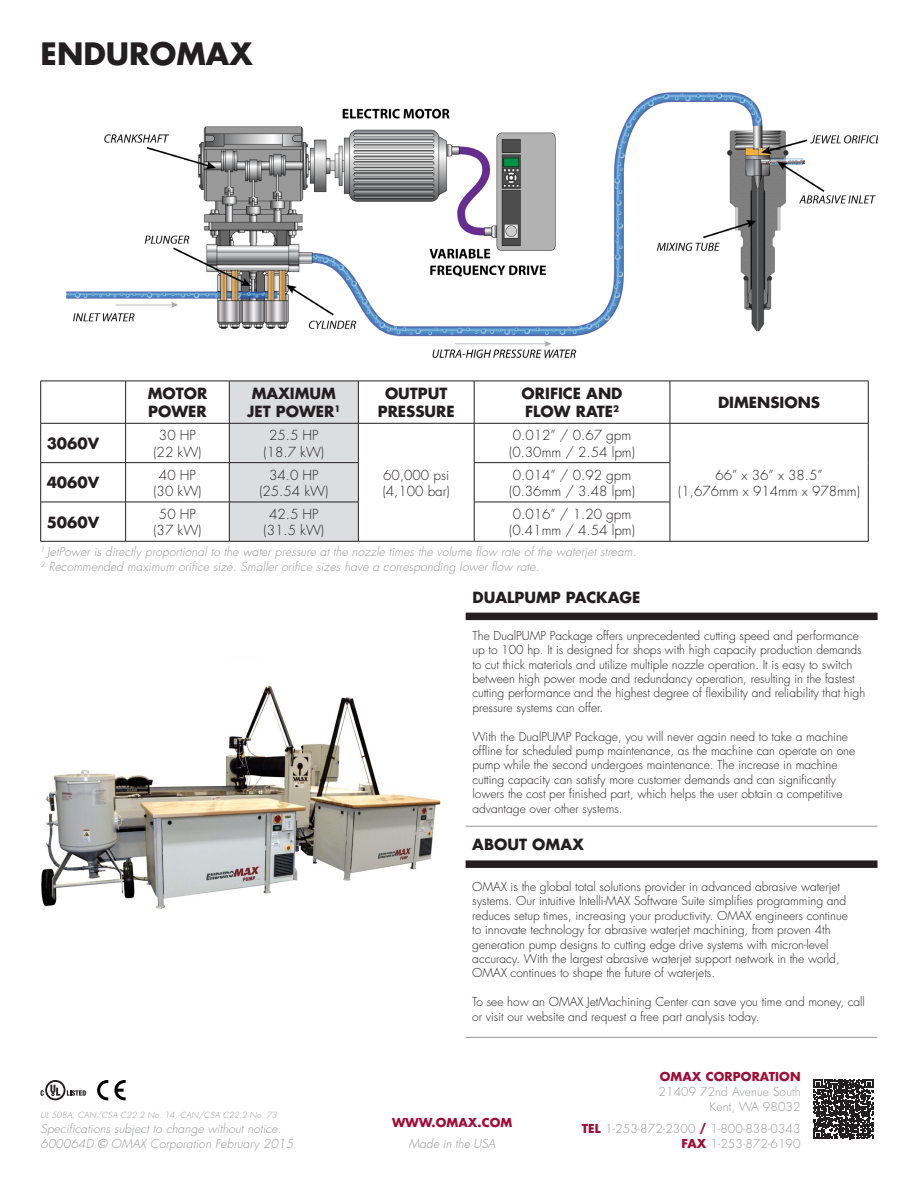
<style>
.page{position:relative;width:918px;height:1188px;background:#fff}
.page>*{position:absolute;margin:0;border:0;box-sizing:border-box;transform-origin:0 0}
.Header_Title{font:700 30px "Futura Std";color:#231f20}
.Primary_Text{font:700 15px/18px "Futura Std";color:#231f20}
.Table_Text{font:300 13.5px/16.2px "Futura Std";color:#231f20;text-align:center}
.Primary_Text-2{font:300 12px/14.4px "Futura Std";color:#231f20}
.Revision_Text{font:italic 300 12px "Futura Std";letter-spacing:.01em;color:#939598}
.t1{font:300 12px/15px "Futura Std";letter-spacing:.01em;color:#939598;text-align:right}
.t2{font:700 12px "Futura Std";letter-spacing:.01em;color:#a30a34}
.t3{font:italic 300 8.25px "Futura Std";letter-spacing:.01em;color:#939598}
.s1{font-weight:700;color:#a30a34}
</style>
<div class="page">
<img style="left:66px;top:92px;width:812px;height:266px">
<img style="left:41px;top:686px;width:400px;height:223px">
<div style="left:466px;top:613px;width:412px;height:7px;background:#231f20"></div>
<hr style="left:466px;top:826px;width:412px;height:1px;background:#939598">
<svg style="left:41px;top:382px;width:827px;height:159px"></svg>
<div style="left:230px;top:382px;width:128px;height:159px;background:#dcdddf"></div>
<hr style="left:125px;top:381px;width:1px;height:42px;background:#231f20">
<hr style="left:229px;top:381px;width:1px;height:42px;background:#231f20">
<hr style="left:358px;top:381px;width:1px;height:42px;background:#231f20">
<hr style="left:474px;top:381px;width:1px;height:42px;background:#231f20">
<hr style="left:670px;top:381px;width:1px;height:42px;background:#231f20">
<hr style="left:40px;top:423px;width:86px;height:1px;background:#231f20">
<hr style="left:126px;top:423px;width:103px;height:1px;background:#231f20">
<hr style="left:125px;top:423px;width:1px;height:39px;background:#231f20">
<hr style="left:229px;top:423px;width:129px;height:1px;background:#231f20">
<hr style="left:229px;top:423px;width:1px;height:39px;background:#231f20">
<hr style="left:358px;top:423px;width:116px;height:1px;background:#231f20">
<hr style="left:358px;top:423px;width:1px;height:39px;background:#231f20">
<hr style="left:229px;top:462px;width:130px;height:1px;background:#231f20">
<hr style="left:229px;top:502px;width:130px;height:1px;background:#231f20">
<hr style="left:474px;top:423px;width:196px;height:1px;background:#231f20">
<hr style="left:474px;top:423px;width:1px;height:39px;background:#231f20">
<hr style="left:670px;top:423px;width:198px;height:1px;background:#231f20">
<hr style="left:670px;top:423px;width:1px;height:39px;background:#231f20">
<hr style="left:40px;top:462px;width:86px;height:1px;background:#231f20">
<hr style="left:126px;top:462px;width:103px;height:1px;background:#231f20">
<hr style="left:125px;top:463px;width:1px;height:39px;background:#231f20">
<hr style="left:229px;top:463px;width:1px;height:39px;background:#231f20">
<hr style="left:358px;top:463px;width:1px;height:39px;background:#231f20">
<hr style="left:474px;top:462px;width:196px;height:1px;background:#231f20">
<hr style="left:474px;top:463px;width:1px;height:39px;background:#231f20">
<hr style="left:670px;top:463px;width:1px;height:39px;background:#231f20">
<hr style="left:40px;top:502px;width:86px;height:1px;background:#231f20">
<hr style="left:126px;top:502px;width:103px;height:1px;background:#231f20">
<hr style="left:125px;top:502px;width:1px;height:39px;background:#231f20">
<hr style="left:229px;top:502px;width:1px;height:39px;background:#231f20">
<hr style="left:358px;top:502px;width:1px;height:39px;background:#231f20">
<hr style="left:474px;top:502px;width:196px;height:1px;background:#231f20">
<hr style="left:474px;top:502px;width:1px;height:39px;background:#231f20">
<hr style="left:670px;top:502px;width:1px;height:39px;background:#231f20">
<hr style="left:40px;top:381px;width:86px;height:1px;background:#231f20">
<hr style="left:40px;top:381px;width:1px;height:42px;background:#231f20">
<hr style="left:126px;top:381px;width:103px;height:1px;background:#231f20">
<hr style="left:229px;top:381px;width:129px;height:1px;background:#231f20">
<hr style="left:358px;top:381px;width:116px;height:1px;background:#231f20">
<hr style="left:474px;top:381px;width:196px;height:1px;background:#231f20">
<hr style="left:670px;top:381px;width:198px;height:1px;background:#231f20">
<hr style="left:868px;top:381px;width:1px;height:42px;background:#231f20">
<hr style="left:40px;top:423px;width:1px;height:39px;background:#231f20">
<hr style="left:229px;top:541px;width:129px;height:1px;background:#231f20">
<hr style="left:358px;top:541px;width:116px;height:1px;background:#231f20">
<hr style="left:868px;top:423px;width:1px;height:40px;background:#231f20">
<hr style="left:868px;top:463px;width:1px;height:39px;background:#231f20">
<hr style="left:868px;top:502px;width:1px;height:39px;background:#231f20">
<hr style="left:670px;top:541px;width:198px;height:1px;background:#231f20">
<hr style="left:40px;top:463px;width:1px;height:39px;background:#231f20">
<hr style="left:40px;top:502px;width:1px;height:39px;background:#231f20">
<hr style="left:40px;top:541px;width:86px;height:1px;background:#231f20">
<hr style="left:126px;top:541px;width:103px;height:1px;background:#231f20">
<hr style="left:474px;top:541px;width:196px;height:1px;background:#231f20">
<div style="left:466px;top:860px;width:412px;height:8px;background:#231f20"></div>
<hr style="left:466px;top:1037px;width:412px;height:1px;background:#939598">
<svg style="left:814px;top:1079px;width:59px;height:60px"></svg>
<svg style="left:97px;top:1080px;width:11px;height:20px"></svg>
<svg style="left:114px;top:1080px;width:12px;height:20px"></svg>
<svg style="left:67px;top:1090px;width:19px;height:6px"></svg>
<svg style="left:45px;top:1080px;width:21px;height:20px"></svg>
<svg style="left:47px;top:1082px;width:17px;height:16px"></svg>
<svg style="left:50px;top:1085px;width:10px;height:11px"></svg>
<svg style="left:40px;top:1090px;width:4px;height:6px"></svg>
<p class="Header_Title" style="left:40px;top:34px;width:214px">ENDUROMAX</p>
<p class="Primary_Text" style="left:47px;top:434px;width:54px">3060V</p>
<p class="Primary_Text" style="left:47px;top:474px;width:54px">4060V</p>
<p class="Primary_Text" style="left:47px;top:513px;width:54px">5060V</p>
<p class="Primary_Text" style="left:148px;top:384px;width:61px">MOTOR<br>POWER</p>
<p class="Primary_Text" style="left:252px;top:384px;width:86px">MAXIMUM</p>
<p class="Primary_Text" style="left:247px;top:402px;width:95px">JET POWER<sup>1</sup></p>
<p class="Primary_Text" style="left:378px;top:384px;width:78px;text-align:center">OUTPUT<br>PRESSURE</p>
<p class="Primary_Text" style="left:522px;top:384px;width:102px">ORIFICE AND</p>
<p class="Primary_Text" style="left:525px;top:402px;width:96px">FLOW RATE<sup>2</sup></p>
<p class="Table_Text" style="left:159px;top:428px;width:38px">30 HP</p>
<p class="Table_Text" style="left:153px;top:444px;width:50px">(22 kW)</p>
<p class="Table_Text" style="left:269px;top:428px;width:51px">25.5 HP</p>
<p class="Table_Text" style="left:264px;top:444px;width:62px">(18.7 kW)</p>
<p class="Table_Text" style="left:513px;top:428px;width:120px">0.012” / 0.67 gpm</p>
<p class="Table_Text" style="left:509px;top:444px;width:127px">(0.30mm / 2.54 lpm)</p>
<p class="Table_Text" style="left:159px;top:467px;width:38px">40 HP</p>
<p class="Table_Text" style="left:153px;top:483px;width:50px">(30 kW)</p>
<p class="Table_Text" style="left:269px;top:467px;width:51px">34.0 HP</p>
<p class="Table_Text" style="left:259px;top:483px;width:71px">(25.54 kW)</p>
<p class="Table_Text" style="left:383px;top:467px;width:68px">60,000 psi</p>
<p class="Table_Text" style="left:383px;top:483px;width:69px">(4,100 bar)</p>
<p class="Table_Text" style="left:513px;top:467px;width:120px">0.014” / 0.92 gpm</p>
<p class="Table_Text" style="left:509px;top:483px;width:127px">(0.36mm / 3.48 lpm)</p>
<p class="Table_Text" style="left:159px;top:506px;width:38px">50 HP</p>
<p class="Table_Text" style="left:153px;top:523px;width:50px">(37 kW)</p>
<p class="Table_Text" style="left:269px;top:506px;width:51px">42.5 HP</p>
<p class="Table_Text" style="left:264px;top:523px;width:62px">(31.5 kW)</p>
<p class="Table_Text" style="left:513px;top:506px;width:120px">0.016” / 1.20 gpm</p>
<p class="Table_Text" style="left:509px;top:523px;width:127px">(0.41mm / 4.54 lpm)</p>
<p class="Revision_Text" style="left:40px;top:545px;width:598px"><sup>1</sup> JetPower is directly proportional to the water pressure at the nozzle times the volume flow rate of the waterjet stream.</p>
<p class="Revision_Text" style="left:40px;top:560px;width:500px"><sup>2</sup> Recommended maximum orifice size. Smaller orifice sizes have a corresponding lower flow rate.</p>
<p class="Primary_Text" style="left:718px;top:393px;width:104px">DIMENSIONS</p>
<p class="Table_Text" style="left:678px;top:467px;width:183px">66” x 36” x 38.5”<br>(1,676mm x 914mm x 978mm)</p>
<p class="Primary_Text" style="left:472px;top:588px;width:169px">DUALPUMP PACKAGE</p>
<p class="Primary_Text-2" style="left:472px;top:629px;width:394px">The DualPUMP Package offers unprecedented cutting speed and performance up to 100 hp. It is designed for shops with high capacity production demands to cut thick materials and utilize multiple nozzle operation. It is easy to switch between high power mode and redundancy operation, resulting in the fastest cutting performance and the highest degree of flexibility and reliability that high pressure systems can offer.</p>
<p class="Primary_Text-2" style="left:472px;top:729px;width:384px">With the DualPUMP Package, you will never again need to take a machine offline for scheduled pump maintenance, as the machine can operate on one pump while the second undergoes maintenance. The increase in machine cutting capacity can satisfy more customer demands and can significantly lowers the cost per finished part, which helps the user obtain a competitive advantage over other systems.</p>
<p class="t3" style="left:40px;top:1109px;width:238px">UL 508A, CAN/CSA C22.2 No. 14, CAN/CSA C22.2 No. 73</p>
<p class="Revision_Text" style="left:40px;top:1121px;width:242px">Specifications subject to change without notice.</p>
<p class="Revision_Text" style="left:40px;top:1136px;width:254px">600064D © OMAX Corporation February 2015</p>
<p class="Primary_Text" style="left:472px;top:835px;width:113px">ABOUT OMAX</p>
<p class="Primary_Text-2" style="left:472px;top:880px;width:377px">OMAX is the global total solutions provider in advanced abrasive waterjet systems. Our intuitive Intelli-MAX Software Suite simplifies programming and reduces setup times, increasing your productivity. OMAX engineers continue to innovate technology for abrasive waterjet machining, from proven 4th generation pump designs to cutting edge drive systems with micron-level accuracy. With the largest abrasive waterjet support network in the world, OMAX continues to shape the future of waterjets.</p>
<p class="Primary_Text-2" style="left:472px;top:995px;width:394px">To see how an OMAX JetMachining Center can save you time and money, call or visit our website and request a free part analysis today.</p>
<p class="t2" style="left:392px;top:1114px;width:122px">WWW.OMAX.COM</p>
<p class="Revision_Text" style="left:409px;top:1136px;width:88px">Made in the USA</p>
<p class="t2" style="left:660px;top:1068px;width:142px">OMAX CORPORATION</p>
<p class="t1" style="left:659px;top:1084px;width:144px">21409 72nd Avenue South<br>Kent, WA 98032</p>
<p class="t1" style="left:582px;top:1121px;width:220px"><span class="s1">TEL</span> 1-253-872-2300 <span class="s1">/</span> 1-800-838-0343<br><span class="s1">FAX</span> 1-253-872-6190</p>
</div>
